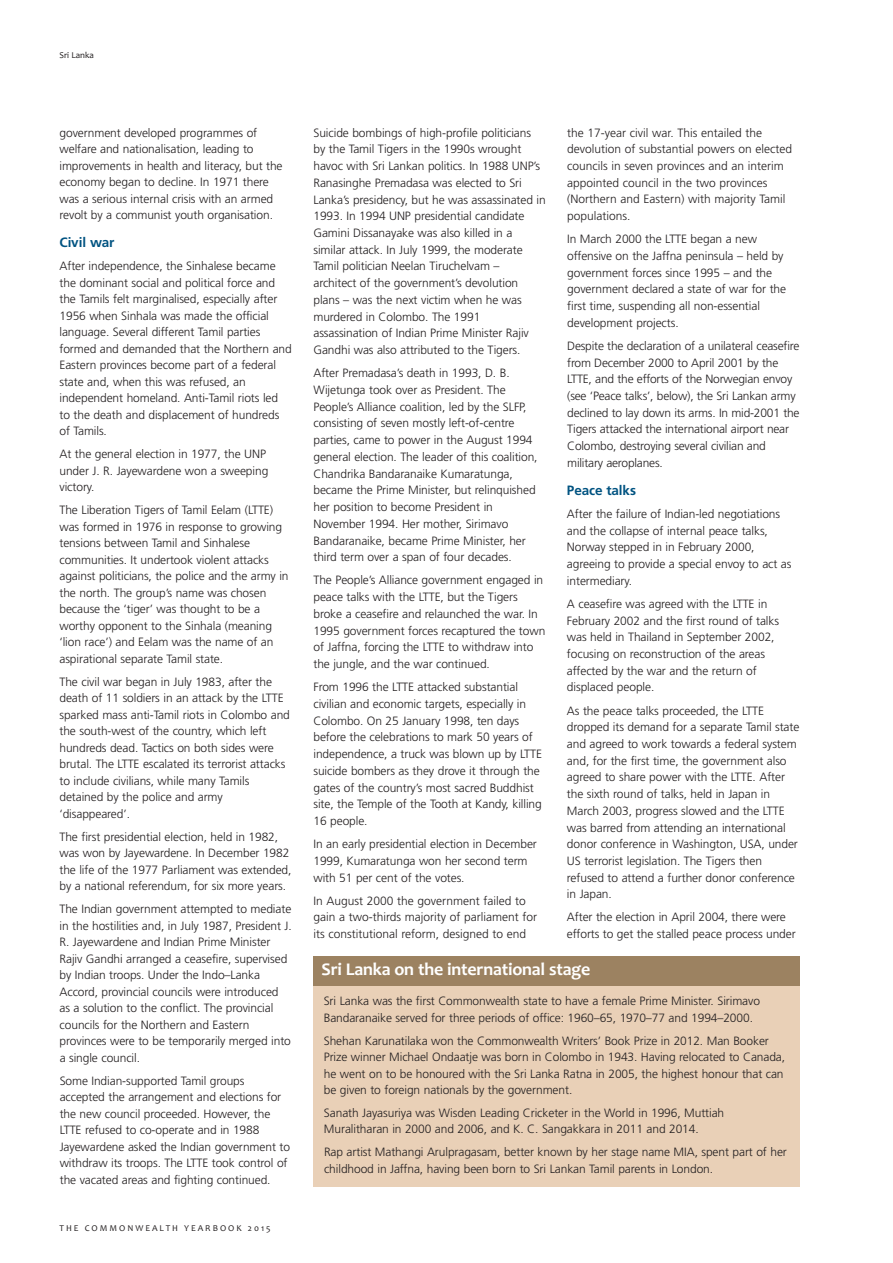
<style>
.page{position:relative;width:893px;height:1263px;background:#fff}
.page>*{position:absolute;margin:0;border:0;box-sizing:border-box;transform-origin:0 0}
.t1{font:700 18px "Candara";letter-spacing:-.01em;color:#fff}
.t2{font:700 13.5px "Frutiger";letter-spacing:-.01em;color:#015381}
.t3{font:300 12px/16.5px "Frutiger";letter-spacing:-.01em;color:#231f20}
.t4{font:9px "Candara";letter-spacing:.22em;color:#231f20}
.t5{font:9px "Candara";color:#231f20}
</style>
<div class="page">
<div style="left:313px;top:986px;width:486px;height:200px;background:#e9d0b7"></div>
<div style="left:313px;top:956px;width:486px;height:30px;background:#9c8261"></div>
<p class="t5" style="left:60px;top:49px;width:36px">Sri Lanka</p>
<p class="t3" style="left:60px;top:125px;width:225px">government developed programmes of welfare and nationalisation, leading to improvements in health and literacy, but the economy began to decline. In 1971 there was a serious internal crisis with an armed revolt by a communist youth organisation.</p>
<p class="t2" style="left:60px;top:237px;width:57px">Civil war</p>
<p class="t3" style="left:60px;top:258px;width:234px">After independence, the Sinhalese became the dominant social and political force and the Tamils felt marginalised, especially after 1956 when Sinhala was made the official language. Several different Tamil parties formed and demanded that the Northern and Eastern provinces become part of a federal state and, when this was refused, an independent homeland. Anti-Tamil riots led<br>to the death and displacement of hundreds of Tamils.</p>
<p class="t3" style="left:60px;top:447px;width:210px">At the general election in 1977, the UNP under J. R. Jayewardene won a sweeping victory.</p>
<p class="t3" style="left:60px;top:503px;width:231px">The Liberation Tigers of Tamil Eelam (LTTE) was formed in 1976 in response to growing tensions between Tamil and Sinhalese communities. It undertook violent attacks against politicians, the police and the army in the north. The group’s name was chosen because the ‘tiger’ was thought to be a worthy opponent to the Sinhala (meaning ‘lion race’) and Eelam was the name of an aspirational separate Tamil state.</p>
<p class="t3" style="left:59px;top:674px;width:232px">The civil war began in July 1983, after the death of 11 soldiers in an attack by the LTTE sparked mass anti-Tamil riots in Colombo and the south-west of the country, which left hundreds dead. Tactics on both sides were brutal. The LTTE escalated its terrorist attacks to include civilians, while many Tamils detained by the police and army ‘disappeared’.</p>
<p class="t3" style="left:59px;top:829px;width:233px">The first presidential election, held in 1982, was won by Jayewardene. In December 1982 the life of the 1977 Parliament was extended, by a national referendum, for six more years.</p>
<p class="t3" style="left:60px;top:902px;width:234px">The Indian government attempted to mediate in the hostilities and, in July 1987, President J.<br>R. Jayewardene and Indian Prime Minister Rajiv Gandhi arranged a ceasefire, supervised by Indian troops. Under the Indo–Lanka Accord, provincial councils were introduced as a solution to the conflict. The provincial councils for the Northern and Eastern provinces were to be temporarily merged into a single council.</p>
<p class="t3" style="left:60px;top:1073px;width:232px">Some Indian-supported Tamil groups accepted the arrangement and elections for the new council proceeded. However, the LTTE refused to co-operate and in 1988<br>Jayewardene asked the Indian government to withdraw its troops. The LTTE took control of the vacated areas and fighting continued.</p>
<p class="t4" style="left:60px;top:1223px;width:213px">THE COMMONWEALTH YEARBOOK 2015</p>
<p class="t3" style="left:313px;top:125px;width:234px">Suicide bombings of high-profile politicians by the Tamil Tigers in the 1990s wrought havoc with Sri Lankan politics. In 1988 UNP’s Ranasinghe Premadasa was elected to Sri Lanka’s presidency, but he was assassinated in 1993. In 1994 UNP presidential candidate Gamini Dissanayake was also killed in a similar attack. In July 1999, the moderate Tamil politician Neelan Tiruchelvam –<br>architect of the government’s devolution plans – was the next victim when he was murdered in Colombo. The 1991 assassination of Indian Prime Minister Rajiv Gandhi was also attributed to the Tigers.</p>
<p class="t3" style="left:313px;top:366px;width:226px">After Premadasa’s death in 1993, D. B.<br>Wijetunga took over as President. The People’s Alliance coalition, led by the SLFP, consisting of seven mostly left-of-centre parties, came to power in the August 1994 general election. The leader of this coalition, Chandrika Bandaranaike Kumaratunga, became the Prime Minister, but relinquished her position to become President in November 1994. Her mother, Sirimavo Bandaranaike, became Prime Minister, her third term over a span of four decades.</p>
<p class="t3" style="left:313px;top:573px;width:233px">The People’s Alliance government engaged in peace talks with the LTTE, but the Tigers broke a ceasefire and relaunched the war. In 1995 government forces recaptured the town of Jaffna, forcing the LTTE to withdraw into the jungle, and the war continued.</p>
<p class="t3" style="left:313px;top:679px;width:230px">From 1996 the LTTE attacked substantial civilian and economic targets, especially in Colombo. On 25 January 1998, ten days before the celebrations to mark 50 years of independence, a truck was blown up by LTTE suicide bombers as they drove it through the gates of the country’s most sacred Buddhist site, the Temple of the Tooth at Kandy, killing 16 people.</p>
<p class="t3" style="left:313px;top:836px;width:225px">In an early presidential election in December<br>1999, Kumaratunga won her second term with 51 per cent of the votes.</p>
<p class="t3" style="left:313px;top:893px;width:225px">In August 2000 the government failed to gain a two-thirds majority of parliament for its constitutional reform, designed to end</p>
<p class="t3" style="left:567px;top:125px;width:227px">the 17-year civil war. This entailed the devolution of substantial powers on elected councils in seven provinces and an interim appointed council in the two provinces (Northern and Eastern) with majority Tamil populations.</p>
<p class="t3" style="left:567px;top:232px;width:220px">In March 2000 the LTTE began a new offensive on the Jaffna peninsula – held by government forces since 1995 – and the government declared a state of war for the first time, suspending all non-essential development projects.</p>
<p class="t3" style="left:567px;top:338px;width:234px">Despite the declaration of a unilateral ceasefire from December 2000 to April 2001 by the LTTE, and the efforts of the Norwegian envoy (see ‘Peace talks’, below), the Sri Lankan army declined to lay down its arms. In mid-2001 the Tigers attacked the international airport near Colombo, destroying several civilian and military aeroplanes.</p>
<p class="t2" style="left:567px;top:485px;width:71px">Peace talks</p>
<p class="t3" style="left:567px;top:506px;width:226px">After the failure of Indian-led negotiations and the collapse of internal peace talks, Norway stepped in in February 2000, agreeing to provide a special envoy to act as intermediary.</p>
<p class="t3" style="left:567px;top:596px;width:214px">A ceasefire was agreed with the LTTE in February 2002 and the first round of talks was held in Thailand in September 2002, focusing on reconstruction of the areas affected by the war and the return of displaced people.</p>
<p class="t3" style="left:567px;top:703px;width:234px">As the peace talks proceeded, the LTTE dropped its demand for a separate Tamil state and agreed to work towards a federal system and, for the first time, the government also agreed to share power with the LTTE. After the sixth round of talks, held in Japan in March 2003, progress slowed and the LTTE was barred from attending an international donor conference in Washington, USA, under US terrorist legislation. The Tigers then refused to attend a further donor conference in Japan.</p>
<p class="t3" style="left:567px;top:910px;width:230px">After the election in April 2004, there were efforts to get the stalled peace process under</p>
<h1 class="t1" style="left:321px;top:958px;width:270px">Sri Lanka on the international stage</h1>
<p class="t3" style="left:324px;top:994px;width:438px">Sri Lanka was the first Commonwealth state to have a female Prime Minister. Sirimavo<br>Bandaranaike served for three periods of office: 1960–65, 1970–77 and 1994–2000.</p>
<p class="t3" style="left:324px;top:1033px;width:463px">Shehan Karunatilaka won the Commonwealth Writers’ Book Prize in 2012. Man Booker Prize winner Michael Ondaatje was born in Colombo in 1943. Having relocated to Canada, he went on to be honoured with the Sri Lanka Ratna in 2005, the highest honour that can be given to foreign nationals by the government.</p>
<p class="t3" style="left:324px;top:1105px;width:402px">Sanath Jayasuriya was Wisden Leading Cricketer in the World in 1996, Muttiah<br>Muralitharan in 2000 and 2006, and K. C. Sangakkara in 2011 and 2014.</p>
<p class="t3" style="left:324px;top:1145px;width:464px">Rap artist Mathangi Arulpragasam, better known by her stage name MIA, spent part of her childhood in Jaffna, having been born to Sri Lankan Tamil parents in London.</p>
</div>
